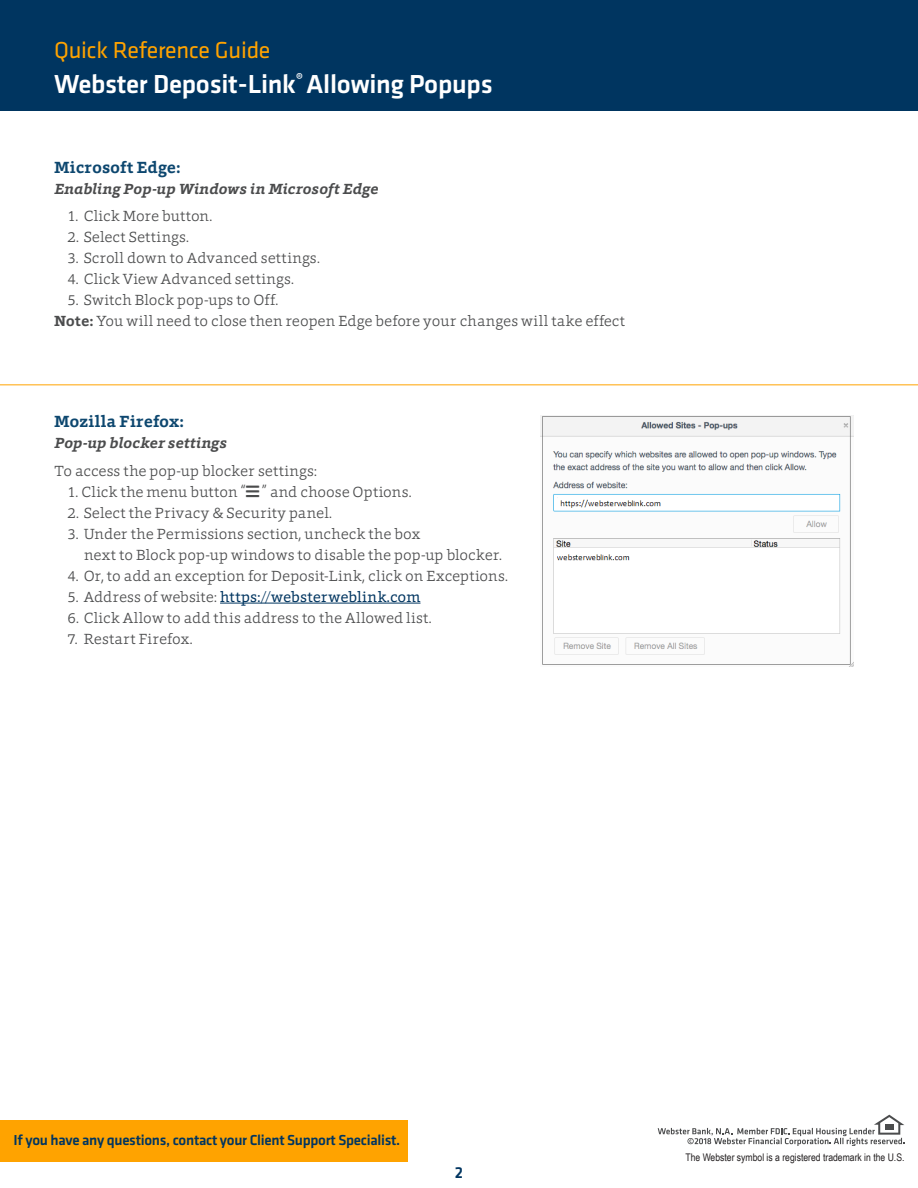
<style>
.page{position:relative;width:918px;height:1188px;background:#fff}
.page>*{position:absolute;margin:0;border:0;box-sizing:border-box;transform-origin:0 0}
.t1{font:500 27px "Klavika";letter-spacing:-.01em;color:#fff}
.t2{font:24px "Klavika";letter-spacing:-.01em;color:#ffa300}
.Numbered_Text{font:700 16.5px "Foro";letter-spacing:.005em;color:#0d476f}
.t3{font:500 16.5px "Klavika";color:#003560}
.Numbered_Text-2{font:300 15px/21px "Foro";letter-spacing:.01em;color:#4b4c4d}
.t4{font:500 15px "Klavika";letter-spacing:-.02em;color:#003560}
.Numbered_Text-3{font:italic 700 15px "Foro";color:#4b4c4d}
.Numbered_Text-4{font:15px "Foro";letter-spacing:.005em;color:#003560}
.t5{font:10.5px "Arial Narrow";color:#231f20}
.s1{font-weight:700}
.s2{font-weight:300;color:#4b4c4d}
</style>
<div class="page">
<svg style="left:658px;top:1115px;width:246px;height:31px"></svg>
<div style="left:0;top:1120px;width:407px;height:41px;background:#ffa300"></div>
<div style="left:0;top:0;width:918px;height:110px;background:#003560"></div>
<hr style="left:0;top:384px;width:918px;height:1px;background:#ffa300">
<hr style="left:220px;top:603px;width:201px;height:1px;background:#003560">
<img style="left:540px;top:416px;width:313px;height:250px">
<p class="t2" style="left:54px;top:35px;width:218px">Quick Reference Guide</p>
<p class="t1" style="left:54px;top:66px;width:440px">Webster Deposit-Link<sup>®</sup> Allowing Popups</p>
<p class="Numbered_Text" style="left:54px;top:156px;width:128px">Microsoft Edge:</p>
<p class="Numbered_Text-3" style="left:54px;top:179px;width:326px">Enabling Pop-up Windows in Microsoft Edge</p>
<p class="Numbered_Text-2" style="left:68px;top:205px;width:146px">1. Click More button.</p>
<p class="Numbered_Text-2" style="left:68px;top:226px;width:123px">2. Select Settings.</p>
<p class="Numbered_Text-2" style="left:68px;top:247px;width:254px">3. Scroll down to Advanced settings.</p>
<p class="Numbered_Text-2" style="left:68px;top:268px;width:228px">4. Click View Advanced settings.</p>
<p class="Numbered_Text-2" style="left:68px;top:289px;width:212px">5. Switch Block pop-ups to Off.</p>
<p class="Numbered_Text-2" style="left:54px;top:310px;width:573px"><span class="s1">Note:</span> You will need to close then reopen Edge before your changes will take effect</p>
<p class="Numbered_Text" style="left:54px;top:410px;width:131px">Mozilla Firefox:</p>
<p class="Numbered_Text-3" style="left:54px;top:433px;width:174px">Pop-up blocker settings</p>
<p class="Numbered_Text-2" style="left:54px;top:460px;width:264px">To access the pop-up blocker settings:</p>
<p class="Numbered_Text-2" style="left:68px;top:481px;width:346px">1. Click the menu button “ ” and choose Options.</p>
<p class="Numbered_Text-2" style="left:68px;top:502px;width:266px">2. Select the Privacy &amp; Security panel.</p>
<p class="Numbered_Text-2" style="left:84px;top:523px;width:419px;text-indent:-16px">3. Under the Permissions section, uncheck the box<br>next to Block pop-up windows to disable the pop-up blocker.</p>
<p class="Numbered_Text-2" style="left:68px;top:565px;width:442px">4. Or, to add an exception for Deposit-Link, click on Exceptions.</p>
<p class="Numbered_Text-4" style="left:68px;top:587px;width:355px"><span class="s2">5. Address of website:</span> https://websterweblink.com</p>
<p class="Numbered_Text-2" style="left:68px;top:607px;width:366px">6. Click Allow to add this address to the Allowed list.</p>
<p class="Numbered_Text-2" style="left:68px;top:628px;width:127px">7. Restart Firefox.</p>
<p class="t4" style="left:14px;top:1130px;width:388px">If you have any questions, contact your Client Support Specialist.</p>
<p class="t3" style="left:455px;top:1161px;width:10px">2</p>
<p class="t5" style="left:685px;top:1150px;width:221px">The Webster symbol is a registered trademark in the U.S.</p>
</div>
